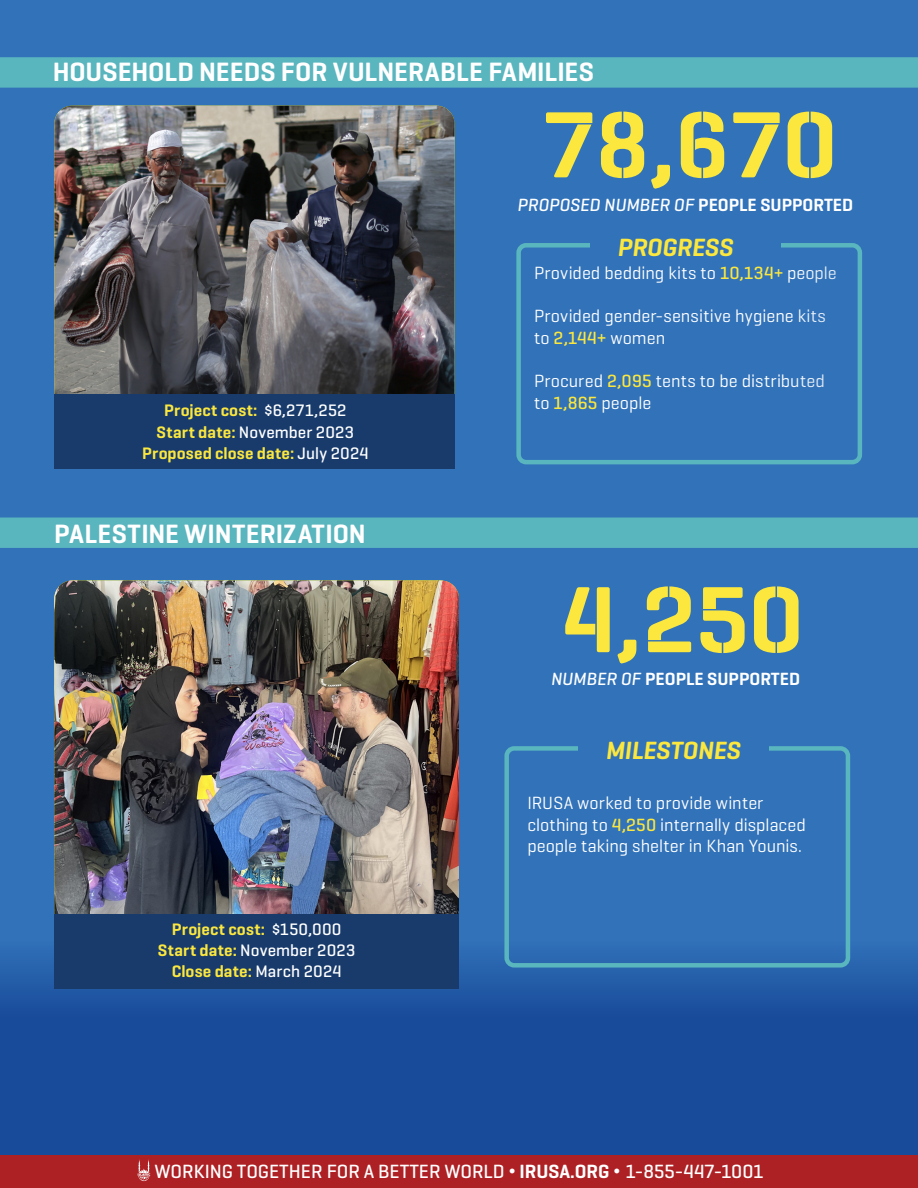
<style>
.page{position:relative;width:918px;height:1188px;background:#3172b9}
.page>*{position:absolute;margin:0;border:0;box-sizing:border-box;transform-origin:0 0}
.t1{font:600 95.55px "Geogrotesque Stencil A";color:#fbe73e}
.t2{font:600 27px "Geogrotesque";color:#fff}
.t3{font:italic 600 25.35px "Geogrotesque";letter-spacing:-.005em;color:#fbe73e}
.t4{font:500 19.5px "Geogrotesque";color:#fff}
.t5{font:18px/21.6px "Geogrotesque";color:#fff}
.t6{font:italic 500 18px "Geogrotesque";color:#fff}
.t7{font:600 18px "Geogrotesque";color:#fff}
.t8{font:600 16.95px "Geogrotesque";letter-spacing:.01em;color:#fbe73e}
.t9{font:500 16.95px "Geogrotesque";letter-spacing:.005em;color:#fff}
.s1{font-weight:500;color:#fff}
.s2{font-weight:600;color:#fbe73e}
.s3{font-weight:600;font-style:normal}
.s4{font-weight:500;color:#fbe73e}
.s5{font-weight:500;font-style:italic}
.s6{font-family:"Arial";font-weight:400}
.s7{font-weight:600}
</style>
<div class="page">
<svg style="left:0;top:751px;width:918px;height:404px;fill:#1b4f9d"></svg>
<div style="left:0;top:1155px;width:918px;height:33px;background:#ad2024"></div>
<div style="left:0;top:518px;width:918px;height:30px;background:#59b5be"></div>
<img style="left:54px;top:580px;width:405px;height:334px">
<div style="left:54px;top:914px;width:405px;height:75px;background:#183b6c"></div>
<svg style="left:138px;top:1160px;width:12px;height:21px"></svg>
<div style="left:0;top:57px;width:918px;height:31px;background:#59b5be"></div>
<img style="left:54px;top:106px;width:400px;height:288px">
<div style="left:54px;top:394px;width:401px;height:74px;background:#183b6c"></div>
<div style="left:516px;top:243px;width:346px;height:221px;border:4px solid #59b5be;border-radius:8px"></div>
<div style="left:590px;top:228px;width:191px;height:32px;background:#3172b9"></div>
<div style="left:504px;top:746px;width:346px;height:222px;border:4px solid #59b5be;border-radius:8px"></div>
<div style="left:578px;top:731px;width:191px;height:32px;background:#3172b9"></div>
<p class="t2" style="left:53px;top:55px;width:543px">HOUSEHOLD NEEDS FOR VULNERABLE FAMILIES</p>
<p class="t8" style="left:164px;top:400px;width:184px">Project cost: <span class="s1">$6,271,252</span></p>
<p class="t9" style="left:157px;top:421px;width:199px"><span class="s2">Start date:</span> November 2023</p>
<p class="t8" style="left:142px;top:443px;width:228px">Proposed close date: <span class="s1">July 2024</span></p>
<p class="t2" style="left:54px;top:517px;width:313px">PALESTINE WINTERIZATION</p>
<p class="t8" style="left:172px;top:918px;width:171px">Project cost: <span class="s1">$150,000</span></p>
<p class="t9" style="left:158px;top:940px;width:199px"><span class="s2">Start date:</span> November 2023</p>
<p class="t8" style="left:172px;top:961px;width:171px">Close date: <span class="s1">March 2024</span></p>
<p class="t1" style="left:542px;top:85px;width:296px">78,670</p>
<p class="t6" style="left:518px;top:193px;width:337px">PROPOSED NUMBER OF <span class="s3">PEOPLE SUPPORTED</span></p>
<p class="t3" style="left:618px;top:232px;width:117px">PROGRESS</p>
<p class="t5" style="left:534px;top:262px;width:304px">Provided bedding kits to <span class="s4">10,134+</span> people</p>
<p class="t5" style="left:534px;top:305px;width:293px">Provided gender-sensitive hygiene kits to <span class="s4">2,144+</span> women</p>
<p class="t5" style="left:534px;top:370px;width:292px">Procured <span class="s4">2,095</span> tents to be distributed to <span class="s4">1,865</span> people</p>
<p class="t1" style="left:562px;top:560px;width:243px">4,250</p>
<p class="t7" style="left:551px;top:668px;width:250px"><span class="s5">NUMBER OF</span> PEOPLE SUPPORTED</p>
<p class="t3" style="left:606px;top:735px;width:136px">MILESTONES</p>
<p class="t5" style="left:527px;top:792px;width:280px">IRUSA worked to provide winter clothing to <span class="s4">4,250</span> internally displaced people taking shelter in Khan Younis.</p>
<p class="t4" style="left:155px;top:1159px;width:610px">WORKING TOGETHER FOR A BETTER WORLD <span class="s6">•</span> <span class="s7">IRUSA.ORG</span> <span class="s6">•</span> 1-855-447-1001</p>
</div>
